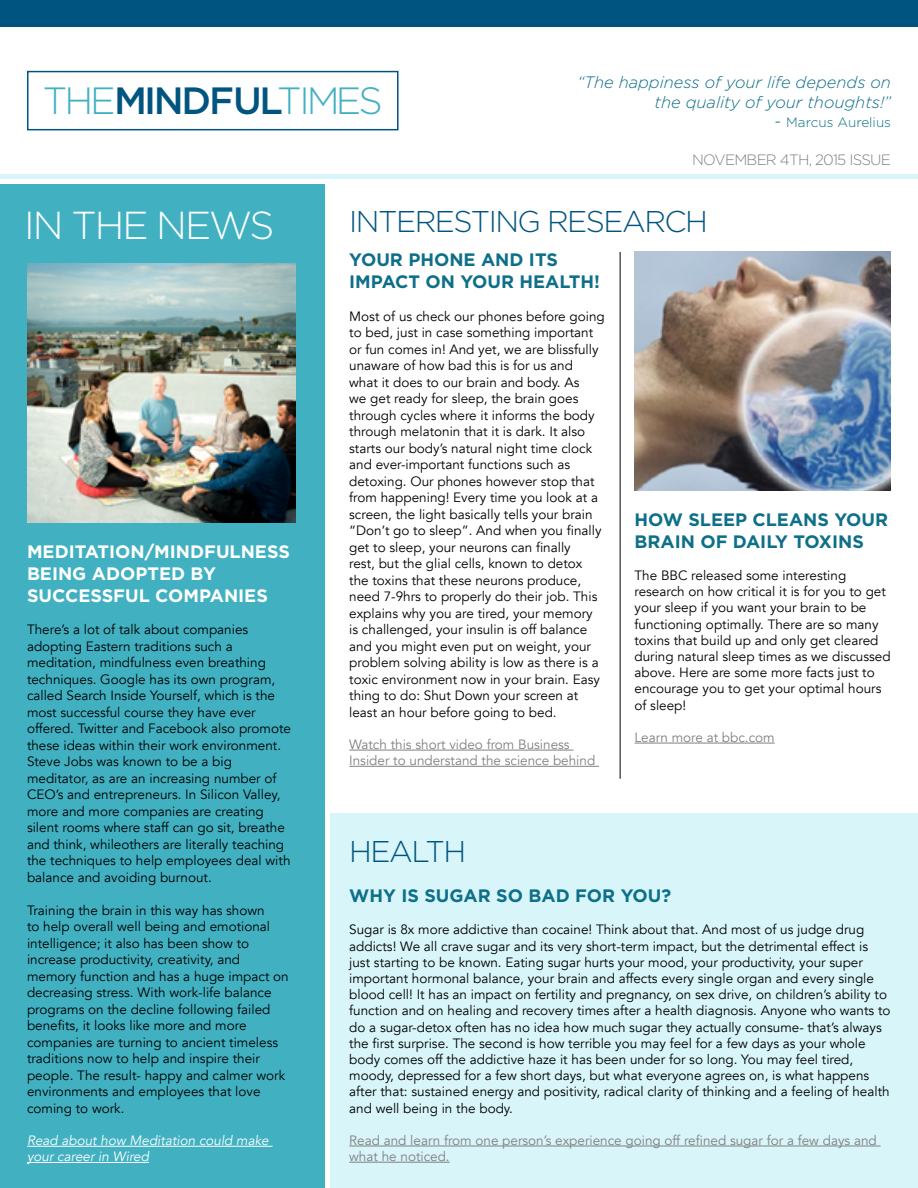
<style>
.page{position:relative;width:918px;height:1188px;background:#fff}
.page>*{position:absolute;margin:0;border:0;box-sizing:border-box;transform-origin:0 0}
.t1{font:300 39px "Gotham";letter-spacing:-.05em;color:#fff}
.t2{font:300 37.95px "Gotham";letter-spacing:-.08em;color:#41b1c2}
.t3{font:300 30px "Gotham";letter-spacing:-.05em;color:#005580}
.t4{font:700 18px/21.6px "Gotham";color:#0e6f89}
.t5{font:700 18px/21.6px "Gotham";color:#fff}
.t6{font:italic 300 16.5px/19.8px "Gotham";color:#0e6f89;text-align:right}
.t7{font:300 15px "Gotham";letter-spacing:-.05em;color:#808080}
.t8{font:13.5px/16.5px "Avenir";color:#000}
.t9{font:13.5px/16.2px "Avenir";color:#808080}
.t10{font:italic 13.5px/16.2px "Avenir";color:#fff}
.t11{font:300 13.5px "Gotham";color:#0e6f89}
.s1{font-weight:500;color:#005580}
.s2{font-size:16.5px}
</style>
<div class="page">
<div style="left:0;top:185px;width:324px;height:1003px;background:#41b1c2"></div>
<div style="left:330px;top:813px;width:588px;height:375px;background:#d8f5f9"></div>
<div style="left:0;top:174px;width:918px;height:5px;background:#d8f5f9"></div>
<hr style="left:27px;top:1146px;width:246px;height:1px;background:#fff">
<hr style="left:27px;top:1162px;width:122px;height:1px;background:#fff">
<hr style="left:349px;top:750px;width:224px;height:1px;background:#808080">
<hr style="left:349px;top:766px;width:250px;height:1px;background:#808080">
<hr style="left:349px;top:1146px;width:532px;height:1px;background:#808080">
<hr style="left:349px;top:1162px;width:101px;height:1px;background:#808080">
<hr style="left:634px;top:743px;width:141px;height:1px;background:#808080">
<img style="left:27px;top:263px;width:269px;height:259px">
<hr style="left:620px;top:252px;width:1px;height:527px;background:#000">
<img style="left:634px;top:252px;width:257px;height:239px">
<div style="left:0;top:0;width:918px;height:27px;background:#005580"></div>
<div style="left:27px;top:71px;width:372px;height:59px;border:2px solid #005580"></div>
<h2 class="t2" style="left:43px;top:77px;width:341px">THE<span class="s1">MINDFUL</span>TIMES</h2>
<p class="t6" style="left:578px;top:72px;width:315px">“The happiness of your life depends on the quality of your thoughts!”</p>
<p class="t11" style="left:775px;top:114px;width:118px"><span class="s2">-</span> Marcus Aurelius</p>
<p class="t7" style="left:692px;top:150px;width:200px">NOVEMBER 4TH, 2015 ISSUE</p>
<h1 class="t1" style="left:24px;top:201px;width:252px">IN THE NEWS</h1>
<h3 class="t3" style="left:349px;top:203px;width:360px">INTERESTING RESEARCH</h3>
<h3 class="t5" style="left:27px;top:541px;width:264px">MEDITATION/MINDFULNESS<br>BEING ADOPTED BY<br>SUCCESSFUL COMPANIES</h3>
<p class="t8" style="left:27px;top:622px;width:266px">There’s a lot of talk about companies adopting Eastern traditions such a meditation, mindfulness even breathing techniques. Google has its own program, called Search Inside Yourself, which is the most successful course they have ever offered. Twitter and Facebook also promote these ideas within their work environment.<br>Steve Jobs was known to be a big meditator, as are an increasing number of CEO’s and entrepreneurs. In Silicon Valley, more and more companies are creating silent rooms where staff can go sit, breathe and think, whileothers are literally teaching the techniques to help employees deal with balance and avoiding burnout.</p>
<p class="t8" style="left:27px;top:902px;width:263px">Training the brain in this way has shown<br>to help overall well being and emotional intelligence; it also has been show to increase productivity, creativity, and memory function and has a huge impact on decreasing stress. With work-life balance programs on the decline following failed benefits, it looks like more and more companies are turning to ancient timeless traditions now to help and inspire their people. The result- happy and calmer work environments and employees that love coming to work.</p>
<p class="t10" style="left:27px;top:1133px;width:243px">Read about how Meditation could make your career in Wired</p>
<h3 class="t4" style="left:349px;top:249px;width:252px">YOUR PHONE AND ITS<br>IMPACT ON YOUR HEALTH!</h3>
<p class="t8" style="left:349px;top:308px;width:257px">Most of us check our phones before going to bed, just in case something important or fun comes in! And yet, we are blissfully unaware of how bad this is for us and what it does to our brain and body. As<br>we get ready for sleep, the brain goes through cycles where it informs the body through melatonin that it is dark. It also starts our body’s natural night time clock and ever-important functions such as detoxing. Our phones however stop that from happening! Every time you look at a screen, the light basically tells your brain “Don’t go to sleep”. And when you finally get to sleep, your neurons can finally<br>rest, but the glial cells, known to detox the toxins that these neurons produce, need 7-9hrs to properly do their job. This explains why you are tired, your memory is challenged, your insulin is off balance and you might even put on weight, your problem solving ability is low as there is a toxic environment now in your brain. Easy thing to do: Shut Down your screen at least an hour before going to bed.</p>
<p class="t9" style="left:349px;top:736px;width:248px">Watch this short video from Business<br>Insider to understand the science behind</p>
<h3 class="t3" style="left:349px;top:832px;width:118px">HEALTH</h3>
<h3 class="t4" style="left:634px;top:509px;width:255px">HOW SLEEP CLEANS YOUR<br>BRAIN OF DAILY TOXINS</h3>
<p class="t8" style="left:634px;top:568px;width:258px">The BBC released some interesting research on how critical it is for you to get your sleep if you want your brain to be functioning optimally. There are so many toxins that build up and only get cleared during natural sleep times as we discussed above. Here are some more facts just to encourage you to get your optimal hours of sleep!</p>
<p class="t9" style="left:634px;top:730px;width:142px">Learn more at bbc.com</p>
<h3 class="t4" style="left:349px;top:885px;width:323px">WHY IS SUGAR SO BAD FOR YOU?</h3>
<p class="t8" style="left:349px;top:922px;width:543px">Sugar is 8x more addictive than cocaine! Think about that. And most of us judge drug addicts! We all crave sugar and its very short-term impact, but the detrimental effect is just starting to be known. Eating sugar hurts your mood, your productivity, your super important hormonal balance, your brain and affects every single organ and every single blood cell! It has an impact on fertility and pregnancy, on sex drive, on children’s ability to function and on healing and recovery times after a health diagnosis. Anyone who wants to do a sugar-detox often has no idea how much sugar they actually consume- that’s always the first surprise. The second is how terrible you may feel for a few days as your whole body comes off the addictive haze it has been under for so long. You may feel tired, moody, depressed for a few short days, but what everyone agrees on, is what happens after that: sustained energy and positivity, radical clarity of thinking and a feeling of health and well being in the body.</p>
<p class="t9" style="left:349px;top:1132px;width:529px">Read and learn from one person’s experience going off refined sugar for a few days and what he noticed.</p>
</div>
